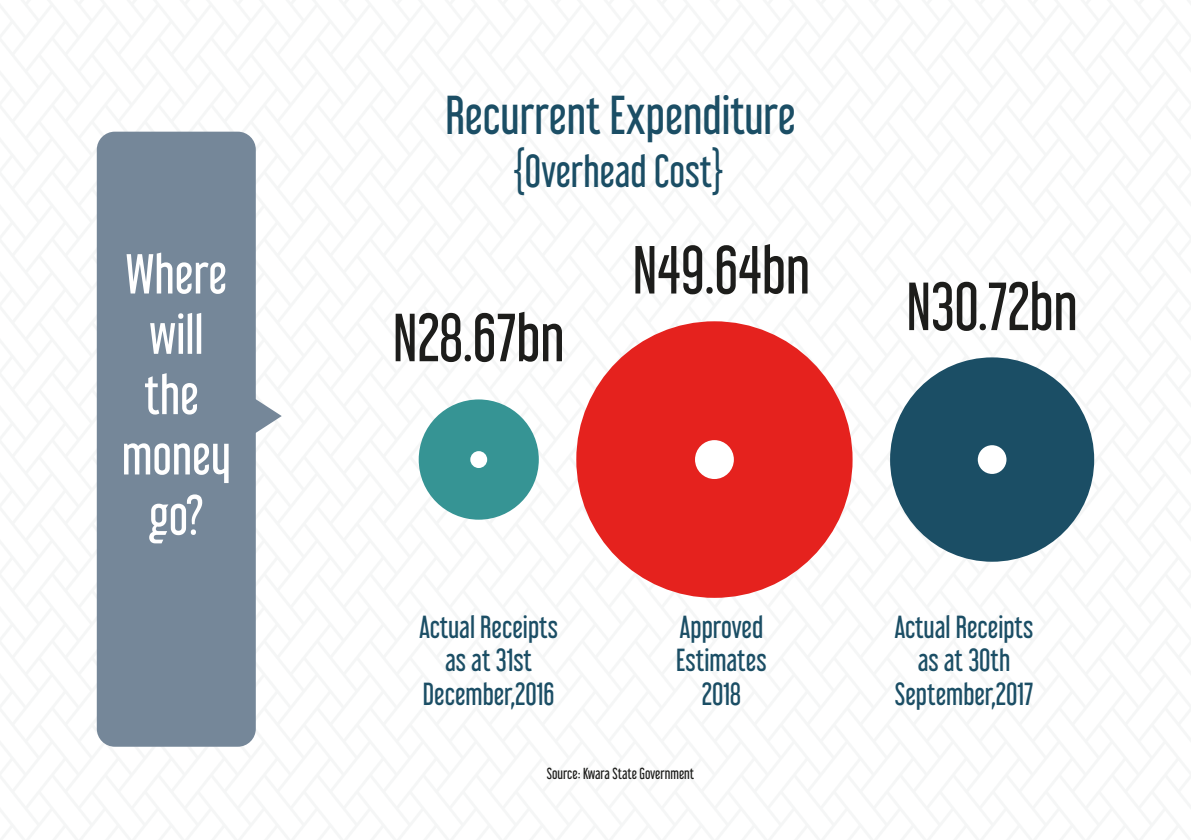
<style>
.page{position:relative;width:1191px;height:840px;background:#fff}
.page>*{position:absolute;margin:0;border:0;box-sizing:border-box;transform-origin:0 0}
.t1{font:60.6px "Libel Suit Rg";color:#1d1d1b}
.t2{font:50.2px/60.2px "Libel Suit Rg";color:#fff;text-align:center}
.t3{font:48px "Libel Suit Rg";color:#1b4e65}
.t4{font:40.4px "Libel Suit Rg";color:#1b4e65}
.t5{font:28px/33.6px "Libel Suit Rg";color:#1b4e65;text-align:center}
.t6{font:14px "Libel Suit Rg";color:#1d1d1b}
</style>
<div class="page">
<div style="left:97px;top:132px;width:159px;height:614px;background:#758799;border-radius:18px"></div>
<svg style="left:255px;top:395px;width:27px;height:41px"></svg>
<div style="left:419px;top:399px;width:120px;height:120px;background:#369494;border-radius:50%"></div>
<div style="left:470px;top:451px;width:17px;height:17px;background:#fff;border-radius:50%"></div>
<div style="left:890px;top:357px;width:204px;height:204px;background:#1b4e65;border-radius:50%"></div>
<div style="left:978px;top:445px;width:28px;height:28px;background:#fff;border-radius:50%"></div>
<div style="left:576px;top:321px;width:276px;height:276px;background:#e5221e;border-radius:50%"></div>
<div style="left:695px;top:440px;width:39px;height:38px;background:#fff;border-radius:50%"></div>
<h2 class="t2" style="left:122px;top:238px;width:111px">Where will the money go?</h2>
<h3 class="t3" style="left:445px;top:76px;width:352px">Recurrent Expenditure</h3>
<h3 class="t4" style="left:513px;top:138px;width:212px">{Overhead Cost}</h3>
<h1 class="t1" style="left:393px;top:288px;width:173px">N28.67bn</h1>
<h1 class="t1" style="left:633px;top:220px;width:179px">N49.64bn</h1>
<h1 class="t1" style="left:906px;top:257px;width:173px">N30.72bn</h1>
<p class="t5" style="left:419px;top:606px;width:140px">Actual Receipts as at 31st<br>December,2016</p>
<p class="t5" style="left:676px;top:606px;width:92px">Approved<br>Estimates<br>2018</p>
<p class="t5" style="left:895px;top:606px;width:140px">Actual Receipts as at 3Oth<br>September,2017</p>
<p class="t6" style="left:547px;top:761px;width:149px">Source: Kwara State Government</p>
</div>
